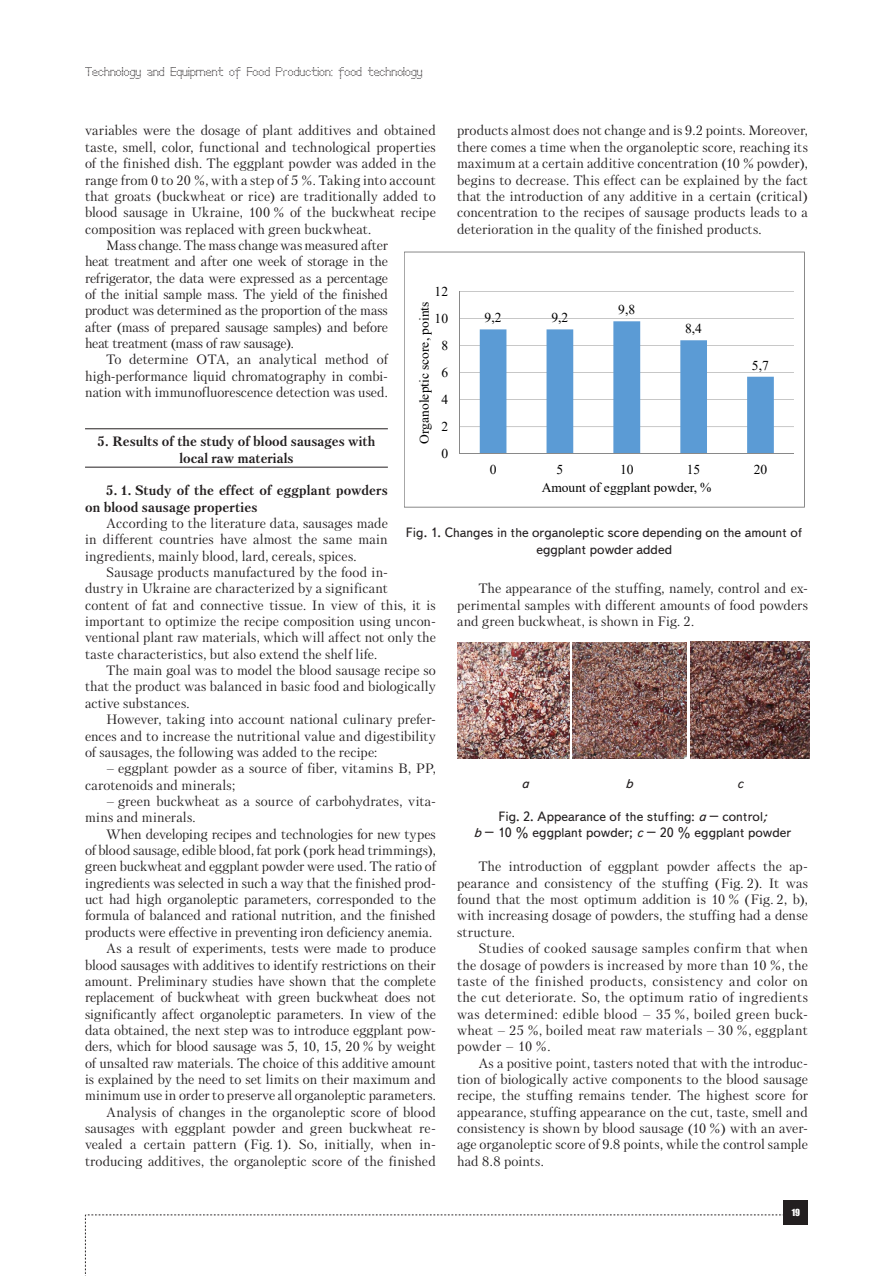
<style>
.page{position:relative;width:893px;height:1276px;background:#fff}
.page>*{position:absolute;margin:0;border:0;box-sizing:border-box;transform-origin:0 0}
.Text__англ{font:13.5px/16.4px "Petersburg C";letter-spacing:.005em;color:#231f20;text-align:justify}
.Рисунок{font:13.5px/16.2px "Text Book C";color:#231f20;text-align:center}
.t1{font:13.5px "Times New Roman";letter-spacing:.005em;color:#000}
.Text__англ-2{font:700 13.5px/16.4px "Petersburg C";letter-spacing:.01em;color:#231f20}
.Раздел_статьи{font:700 13.5px/16.4px "Petersburg C";color:#231f20;text-align:center}
.Рисунок-2{font:italic 13.5px "Text Book C";color:#231f20}
.t2{font:12px "Perfo";letter-spacing:.015em;color:#231f20}
.t3{font:9px "Impact";color:#fff}
.s1{font-style:italic}
</style>
<div class="page">
<svg style="left:85px;top:1214px;width:699px;height:62px"></svg>
<div style="left:784px;top:1200px;width:24px;height:24px;background:#231f20"></div>
<hr style="left:85px;top:428px;width:303px;height:1px;background:#231f20">
<hr style="left:85px;top:467px;width:303px;height:1px;background:#231f20">
<hr style="left:460px;top:426px;width:334px;height:1px;background:#898989">
<hr style="left:460px;top:399px;width:334px;height:1px;background:#898989">
<hr style="left:460px;top:372px;width:334px;height:1px;background:#898989">
<hr style="left:460px;top:345px;width:334px;height:1px;background:#898989">
<hr style="left:460px;top:318px;width:334px;height:1px;background:#898989">
<hr style="left:460px;top:291px;width:334px;height:1px;background:#898989">
<svg style="left:480px;top:321px;width:294px;height:132px"></svg>
<hr style="left:459px;top:291px;width:1px;height:163px;background:#898989">
<hr style="left:460px;top:453px;width:334px;height:1px;background:#898989">
<div style="left:404px;top:252px;width:401px;height:255px;border:1px solid #898989"></div>
<img style="left:457px;top:642px;width:113px;height:116px">
<img style="left:572px;top:642px;width:115px;height:116px">
<img style="left:690px;top:642px;width:120px;height:116px">
<p class="t2" style="left:85px;top:65px;width:339px">Technology and Equipment of Food Production: food technology</p>
<p class="Text__англ" style="left:85px;top:122px;width:352px">variables were the dosage of plant additives and obtained taste, smell, color, functional and technological properties of the finished dish. The eggplant powder was added in the range from 0 to 20 %, with a step of 5 %. Taking into account that groats (buckwheat or rice) are traditionally added to blood sausage in Ukraine, 100 % of the buckwheat recipe composition was replaced with green buckwheat.</p>
<p class="Text__англ" style="left:85px;top:237px;width:304px;text-indent:21px">Mass change. The mass change was measured after heat treatment and after one week of storage in the refrigerator, the data were expressed as a percentage of the initial sample mass. The yield of the finished product was determined as the proportion of the mass after (mass of prepared sausage samples) and before heat treatment (mass of raw sausage).</p>
<p class="Text__англ" style="left:85px;top:351px;width:304px;text-indent:21px">To determine OTA, an analytical method of high-performance liquid chromatography in combi&shy;nation with immunofluorescence detection was used.</p>
<p class="Раздел_статьи" style="left:98px;top:433px;width:279px">5. Results of the study of blood sausages with local raw materials</p>
<p class="Text__англ-2" style="left:85px;top:482px;width:304px;text-indent:21px">5. 1. Study of the effect of eggplant powders on blood sausage properties</p>
<p class="Text__англ" style="left:85px;top:515px;width:304px;text-indent:21px">According to the literature data, sausages made in different countries have almost the same main ingredients, mainly blood, lard, cereals, spices.</p>
<p class="Text__англ" style="left:85px;top:564px;width:352px;text-align:left;text-indent:21px">Sausage products manufactured by the food in-<br>dustry in Ukraine are characterized by a significant<br>content of fat and connective tissue. In view of this, it is important to optimize the recipe composition using uncon&shy;ventional plant raw materials, which will affect not only the taste characteristics, but also extend the shelf life.</p>
<p class="Text__англ" style="left:85px;top:662px;width:352px;text-indent:21px">The main goal was to model the blood sausage recipe so that the product was balanced in basic food and biologically active substances.</p>
<p class="Text__англ" style="left:85px;top:711px;width:352px;text-indent:21px">However, taking into account national culinary prefer&shy;ences and to increase the nutritional value and digestibility of sausages, the following was added to the recipe:</p>
<p class="Text__англ" style="left:85px;top:760px;width:352px;text-indent:21px">– eggplant powder as a source of fiber, vitamins B, PP, carotenoids and minerals;</p>
<p class="Text__англ" style="left:85px;top:793px;width:352px;text-indent:21px">– green buckwheat as a source of carbohydrates, vita&shy;mins and minerals.</p>
<p class="Text__англ" style="left:85px;top:825px;width:352px;text-indent:21px">When developing recipes and technologies for new types of blood sausage, edible blood, fat pork (pork head trimmings), green buckwheat and eggplant powder were used. The ratio of ingredients was selected in such a way that the finished prod&shy;uct had high organoleptic parameters, corresponded to the formula of balanced and rational nutrition, and the finished products were effective in preventing iron deficiency anemia.</p>
<p class="Text__англ" style="left:85px;top:940px;width:352px;text-indent:21px">As a result of experiments, tests were made to produce blood sausages with additives to identify restrictions on their amount. Preliminary studies have shown that the complete replacement of buckwheat with green buckwheat does not significantly affect organoleptic parameters. In view of the data obtained, the next step was to introduce eggplant pow&shy;ders, which for blood sausage was 5, 10, 15, 20 % by weight of unsalted raw materials. The choice of this additive amount is explained by the need to set limits on their maximum and minimum use in order to preserve all organoleptic parameters.</p>
<p class="Text__англ" style="left:85px;top:1103px;width:352px;text-indent:21px">Analysis of changes in the organoleptic score of blood sausages with eggplant powder and green buckwheat re&shy;vealed a certain pattern (Fig. 1). So, initially, when in&shy;troducing additives, the organoleptic score of the finished</p>
<p class="Text__англ" style="left:457px;top:122px;width:352px">products almost does not change and is 9.2 points. Moreover, there comes a time when the organoleptic score, reaching its maximum at a certain additive concentration (10 % powder), begins to decrease. This effect can be explained by the fact that the introduction of any additive in a certain (critical) concentration to the recipes of sausage products leads to a deterioration in the quality of the finished products.</p>
<p class="t1" style="left:435px;top:282px;width:15px">12</p>
<p class="t1" style="left:415px;top:444px;width:144px;rotate:-90deg">Organoleptic score, points</p>
<p class="t1" style="left:618px;top:300px;width:18px">9,8</p>
<p class="t1" style="left:485px;top:308px;width:18px">9,2</p>
<p class="t1" style="left:551px;top:308px;width:18px">9,2</p>
<p class="t1" style="left:435px;top:309px;width:15px">10</p>
<p class="t1" style="left:685px;top:319px;width:18px">8,4</p>
<p class="t1" style="left:441px;top:336px;width:8px">8</p>
<p class="t1" style="left:752px;top:355px;width:18px">5,7</p>
<p class="t1" style="left:441px;top:363px;width:8px">6</p>
<p class="t1" style="left:441px;top:390px;width:8px">4</p>
<p class="t1" style="left:441px;top:417px;width:8px">2</p>
<p class="t1" style="left:441px;top:444px;width:8px">0</p>
<p class="t1" style="left:490px;top:460px;width:8px">0</p>
<p class="t1" style="left:556px;top:460px;width:8px">5</p>
<p class="t1" style="left:620px;top:460px;width:15px">10</p>
<p class="t1" style="left:687px;top:460px;width:15px">15</p>
<p class="t1" style="left:754px;top:460px;width:15px">20</p>
<p class="t1" style="left:542px;top:478px;width:171px">Amount of eggplant powder, %</p>
<p class="Рисунок" style="left:406px;top:525px;width:398px">Fig. 1. Changes in the organoleptic score depending on the amount of eggplant powder added</p>
<p class="Text__англ" style="left:457px;top:580px;width:352px;text-indent:21px">The appearance of the stuffing, namely, control and ex&shy;perimental samples with different amounts of food powders and green buckwheat, is shown in Fig. 2.</p>
<p class="Рисунок-2" style="left:521px;top:776px;width:9px">a</p>
<p class="Рисунок-2" style="left:626px;top:776px;width:9px">b</p>
<p class="Рисунок-2" style="left:737px;top:776px;width:8px">c</p>
<p class="Рисунок" style="left:474px;top:808px;width:319px">Fig. 2. Appearance of the stuffing: <span class="s1">a</span> – control<span class="s1">;<br>b</span> – 10 % eggplant powder; <span class="s1">c</span> – 20 % eggplant powder</p>
<p class="Text__англ" style="left:457px;top:858px;width:352px;text-indent:21px">The introduction of eggplant powder affects the ap&shy;pearance and consistency of the stuffing (Fig. 2). It was found that the most optimum addition is 10 % (Fig. 2, b), with increasing dosage of powders, the stuffing had a dense structure.</p>
<p class="Text__англ" style="left:457px;top:940px;width:352px;text-indent:21px">Studies of cooked sausage samples confirm that when the dosage of powders is increased by more than 10 %, the taste of the finished products, consistency and color on the cut deteriorate. So, the optimum ratio of ingredients was determined: edible blood – 35 %, boiled green buck&shy;wheat – 25 %, boiled meat raw materials – 30 %, eggplant powder – 10 %.</p>
<p class="Text__англ" style="left:457px;top:1054px;width:352px;text-indent:21px">As a positive point, tasters noted that with the introduc&shy;tion of biologically active components to the blood sausage recipe, the stuffing remains tender. The highest score for appearance, stuffing appearance on the cut, taste, smell and consistency is shown by blood sausage (10 %) with an aver&shy;age organoleptic score of 9.8 points, while the control sample had 8.8 points.</p>
<p class="t3" style="left:792px;top:1205px;width:10px">19</p>
</div>
